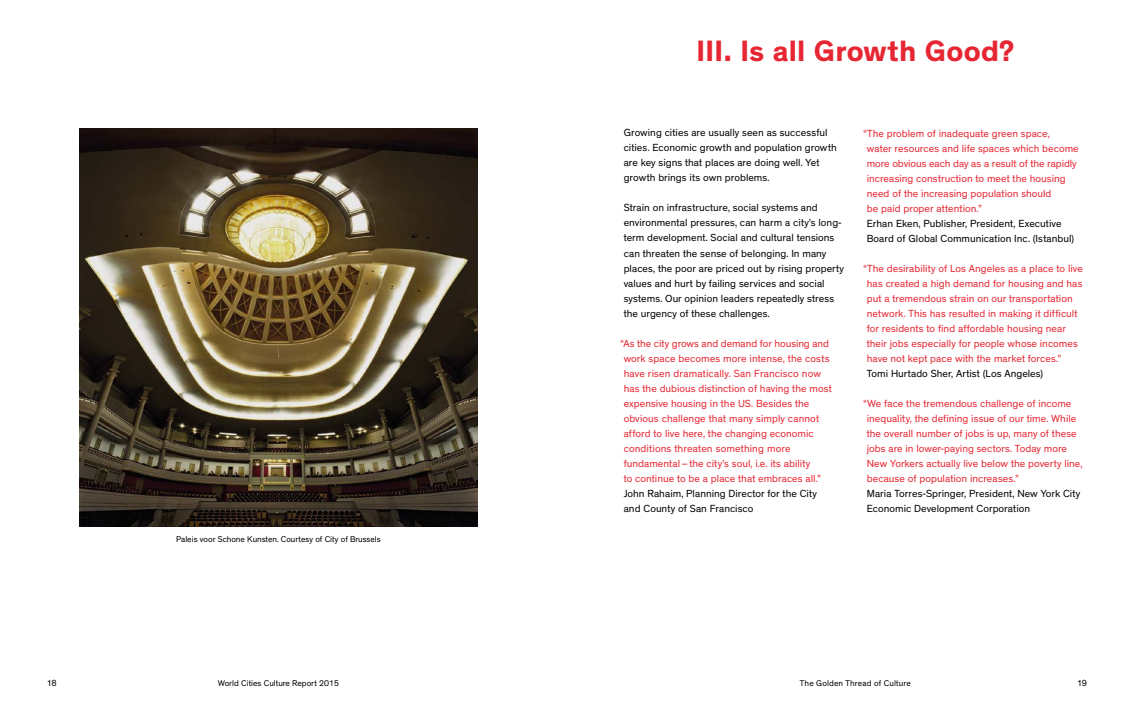
<style>
.page{position:relative;width:1134px;height:709px;background:#fff}
.page>*{position:absolute;margin:0;border:0;box-sizing:border-box;transform-origin:0 0}
.t1{font:700 30px "Theinhardt";letter-spacing:.01em;color:#e62733}
.t2{font:10.5px/15px "Theinhardt";color:#e62733}
.t3{font:10.5px/15px "Theinhardt";color:#000}
.t4{font:9px "Theinhardt";color:#000}
.t5{font:8.5px "Theinhardt";color:#000}
</style>
<div class="page">
<img style="left:80px;top:129px;width:397px;height:397px">
<h1 class="t1" style="left:696px;top:33px;width:319px">III. Is all Growth Good?</h1>
<p class="t5" style="left:176px;top:534px;width:206px">Paleis voor Schone Kunsten. Courtesy of City of Brussels</p>
<p class="t3" style="left:624px;top:126px;width:215px">Growing cities are usually seen as successful cities. Economic growth and population growth are key signs that places are doing well. Yet growth brings its own problems.</p>
<p class="t3" style="left:624px;top:201px;width:222px">Strain on infrastructure, social systems and environmental pressures, can harm a city’s long&shy;term development. Social and cultural tensions can threaten the sense of belonging. In many places, the poor are priced out by rising property values and hurt by failing services and social systems. Our opinion leaders repeatedly stress the urgency of these challenges.</p>
<p class="t2" style="left:624px;top:336px;width:210px;text-indent:-3px">“As the city grows and demand for housing and work space becomes more intense, the costs have risen dramatically. San Francisco now has the dubious distinction of having the most expensive housing in the US. Besides the obvious challenge that many simply cannot afford to live here, the changing economic conditions threaten something more fundamental–the city’s soul, i.e. its ability<br>to continue to be a place that embraces all.”</p>
<p class="t3" style="left:624px;top:486px;width:195px">John Rahaim, Planning Director for the City and County of San Francisco</p>
<p class="t2" style="left:867px;top:126px;width:213px;text-indent:-3px">“The problem of inadequate green space,<br>water resources and life spaces which become more obvious each day as a result of the rapidly increasing construction to meet the housing need of the increasing population should<br>be paid proper attention.”</p>
<p class="t3" style="left:867px;top:216px;width:209px">Erhan Eken, Publisher, President, Executive<br>Board of Global Communication Inc. (Istanbul)</p>
<p class="t2" style="left:867px;top:261px;width:218px;text-indent:-3px">“The desirability of Los Angeles as a place to live has created a high demand for housing and has put a tremendous strain on our transportation network. This has resulted in making it difficult for residents to find affordable housing near their jobs especially for people whose incomes have not kept pace with the market forces.”</p>
<p class="t3" style="left:867px;top:366px;width:178px">Tomi Hurtado Sher, Artist (Los Angeles)</p>
<p class="t2" style="left:867px;top:396px;width:217px;text-indent:-3px">“We face the tremendous challenge of income inequality, the defining issue of our time. While the overall number of jobs is up, many of these jobs are in lower-paying sectors. Today more New Yorkers actually live below the poverty line, because of population increases.”</p>
<p class="t3" style="left:867px;top:486px;width:215px">Maria Torres-Springer, President, New York City<br>Economic Development Corporation</p>
<p class="t4" style="left:47px;top:678px;width:12px">18</p>
<p class="t5" style="left:218px;top:678px;width:123px">World Cities Culture Report 2015</p>
<p class="t4" style="left:1077px;top:678px;width:12px">19</p>
<p class="t5" style="left:800px;top:678px;width:112px">The Golden Thread of Culture</p>
</div>
